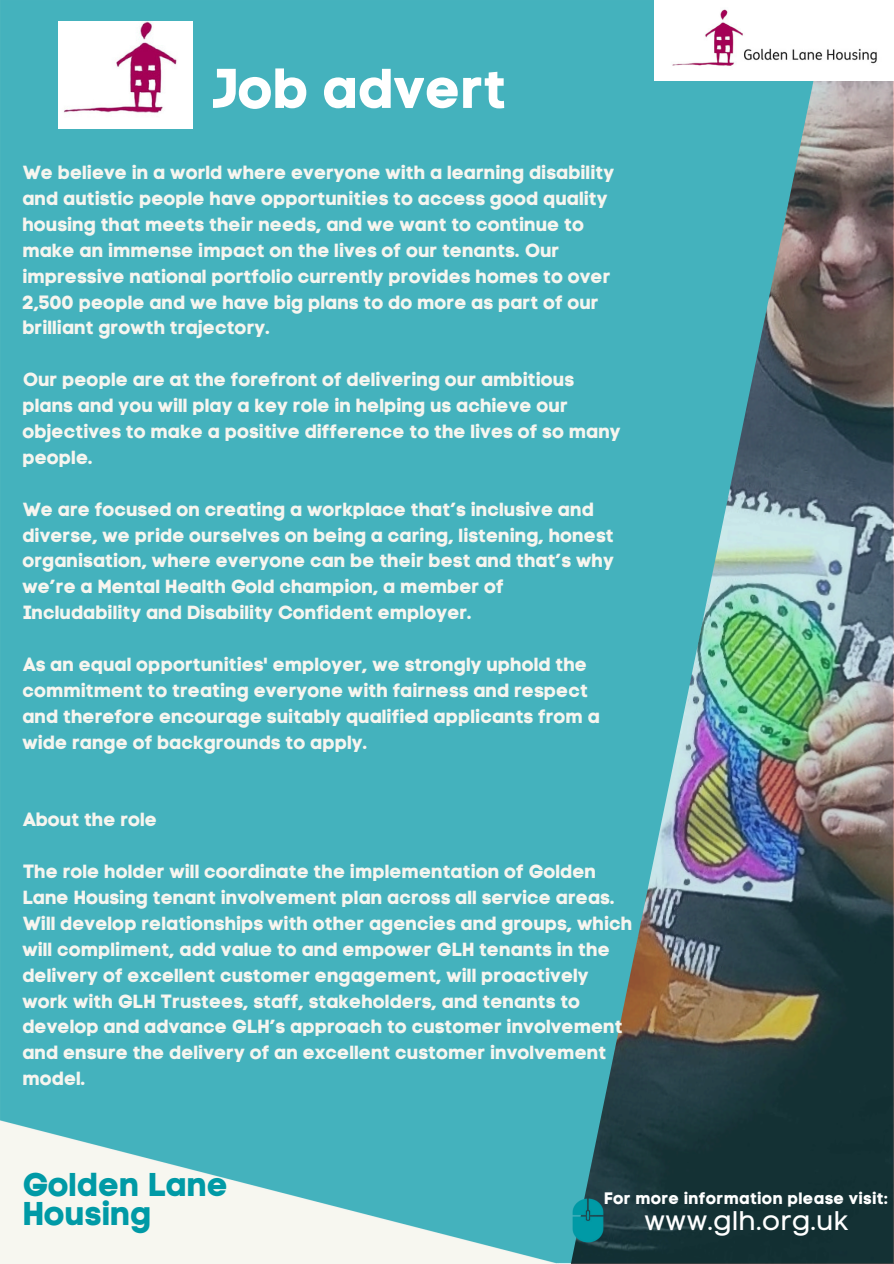
<style>
.page{position:relative;width:894px;height:1264px;background:#fff}
.page>*{position:absolute;margin:0;border:0;box-sizing:border-box;transform-origin:0 0}
.t1{font:55.5px "Code Pro Bold LC";color:#fff}
.t2{font:32.85px/29.2px "Code Pro Bold LC";color:#009aa6}
.t3{font:27px "Code Pro Normal LC";color:#fff}
.t4{font:19.05px/25.8px "Code Pro Bold LC";color:#f6f5ef}
.t5{font:16.5px "Code Pro Bold LC";letter-spacing:.02em;color:#fff}
</style>
<div class="page">
<div style="left:0;top:0;width:654px;height:1263px;background:#44b2bd"></div>
<img style="left:565px;top:29px;width:328px;height:1234px">
<img style="left:565px;top:1190px;width:45px;height:59px">
<img style="left:58px;top:22px;width:135px;height:107px">
<img style="left:654px;top:9px;width:238px;height:72px">
<h4 class="t1" style="left:212px;top:55px;width:297px">Job advert</h4>
<h3 class="t4" style="left:23px;top:159px;width:593px">We believe in a world where everyone with a learning disability and autistic people have opportunities to access good quality housing that meets their needs, and we want to continue to make an immense impact on the lives of our tenants. Our impressive national portfolio currently provides homes to over 2,500 people and we have big plans to do more as part of our brilliant growth trajectory.</h3>
<p class="t4" style="left:23px;top:366px;width:599px">Our people are at the forefront of delivering our ambitious plans and you will play a key role in helping us achieve our objectives to make a positive difference to the lives of so many people.</p>
<h1 class="t4" style="left:23px;top:496px;width:593px">We are focused on creating a workplace that’s inclusive and diverse, we pride ourselves on being a caring, listening, honest organisation, where everyone can be their best and that’s why we’re a Mental Health Gold champion, a member of Includability and Disability Confident employer.</h1>
<h4 class="t4" style="left:23px;top:651px;width:579px">As an equal opportunities' employer, we strongly uphold the commitment to treating everyone with fairness and respect and therefore encourage suitably qualified applicants from a wide range of backgrounds to apply.</h4>
<h4 class="t4" style="left:23px;top:806px;width:136px">About the role</h4>
<h4 class="t4" style="left:23px;top:858px;width:611px">The role holder will coordinate the implementation of Golden Lane Housing tenant involvement plan across all service areas.<br>Will develop relationships with other agencies and groups, which will compliment, add value to and empower GLH tenants in the delivery of excellent customer engagement, will proactively work with GLH Trustees, staff, stakeholders, and tenants to develop and advance GLH’s approach to customer involvement and ensure the delivery of an excellent customer involvement model.</h4>
<h4 class="t2" style="left:23px;top:1169px;width:207px">Golden Lane<br>Housing</h4>
<p class="t5" style="left:604px;top:1188px;width:286px">For more information please visit:</p>
<p class="t3" style="left:644px;top:1203px;width:206px">www.glh.org.uk</p>
</div>
